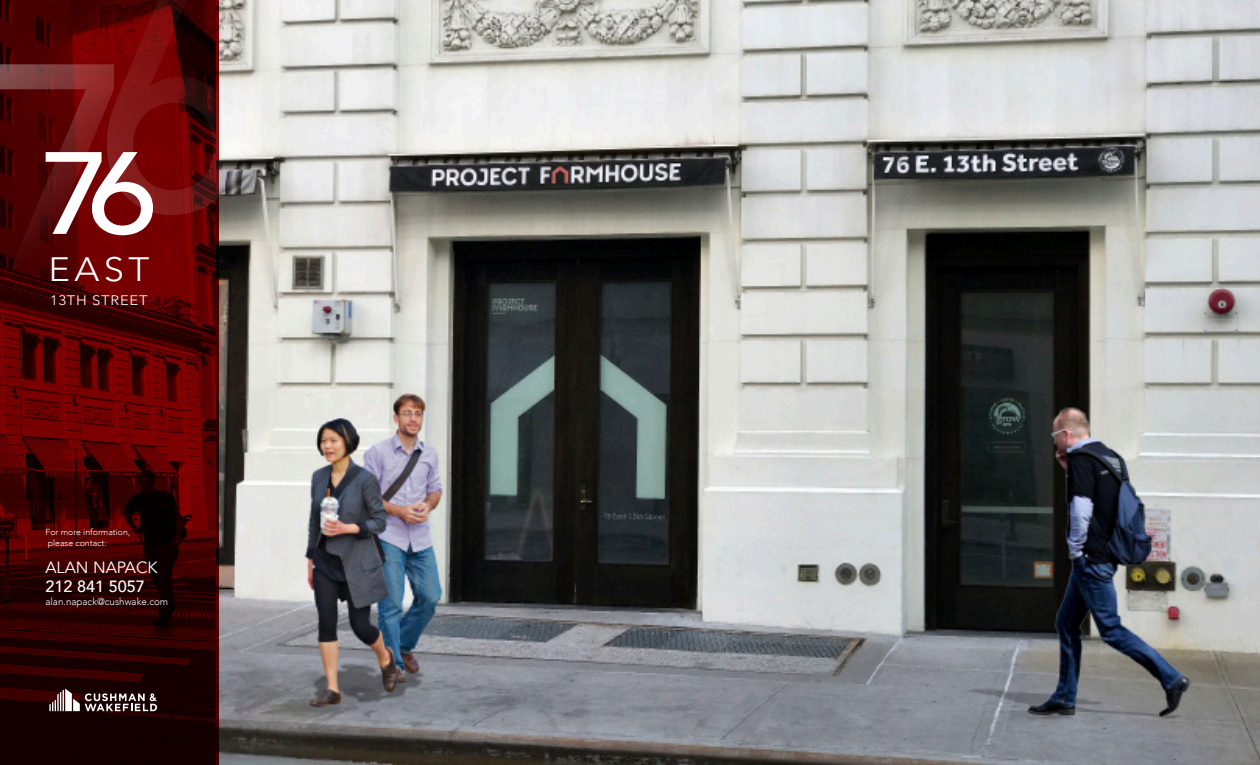
<style>
.page{position:relative;width:1260px;height:765px;background:#fff}
.page>*{position:absolute;margin:0;border:0;box-sizing:border-box;transform-origin:0 0}
.t1{font:500 115.5px "Avenir";color:#fff;scale:1.09 1}
.t2{font:300 33.5px "Avenir LT Std";color:#fff;scale:1.09 1}
.t3{font:16.25px "Avenir";color:#fff}
.t4{font:500 16.25px "Avenir";color:#fff}
.t5{font:300 13.62px "Avenir LT Std";letter-spacing:.05em;color:#fff;scale:1.09 1}
.t6{font:300 10px "Avenir";color:#fff}
.t7{font:300 8.75px/10.5px "Avenir";color:#fff}
</style>
<div class="page">
<img style="left:219px;top:0;width:1041px;height:765px">
<svg style="left:0;top:372px;width:219px;height:393px;background:#380000"></svg>
<svg style="left:0;top:0;width:245px;height:372px;background:#611313"></svg>
<svg style="left:49px;top:689px;width:108px;height:22px"></svg>
<p class="t1" style="left:40px;top:94px;width:109px">76</p>
<p class="t2" style="left:48px;top:250px;width:94px">EAST</p>
<p class="t5" style="left:50px;top:293px;width:91px">13TH STREET</p>
<p class="t7" style="left:46px;top:527px;width:86px">For more information, please contact:</p>
<p class="t3" style="left:46px;top:557px;width:114px">ALAN NAPACK</p>
<p class="t4" style="left:46px;top:572px;width:101px">212 841 5057</p>
<p class="t6" style="left:46px;top:596px;width:124px">alan.napack@cushwake.com</p>
</div>
